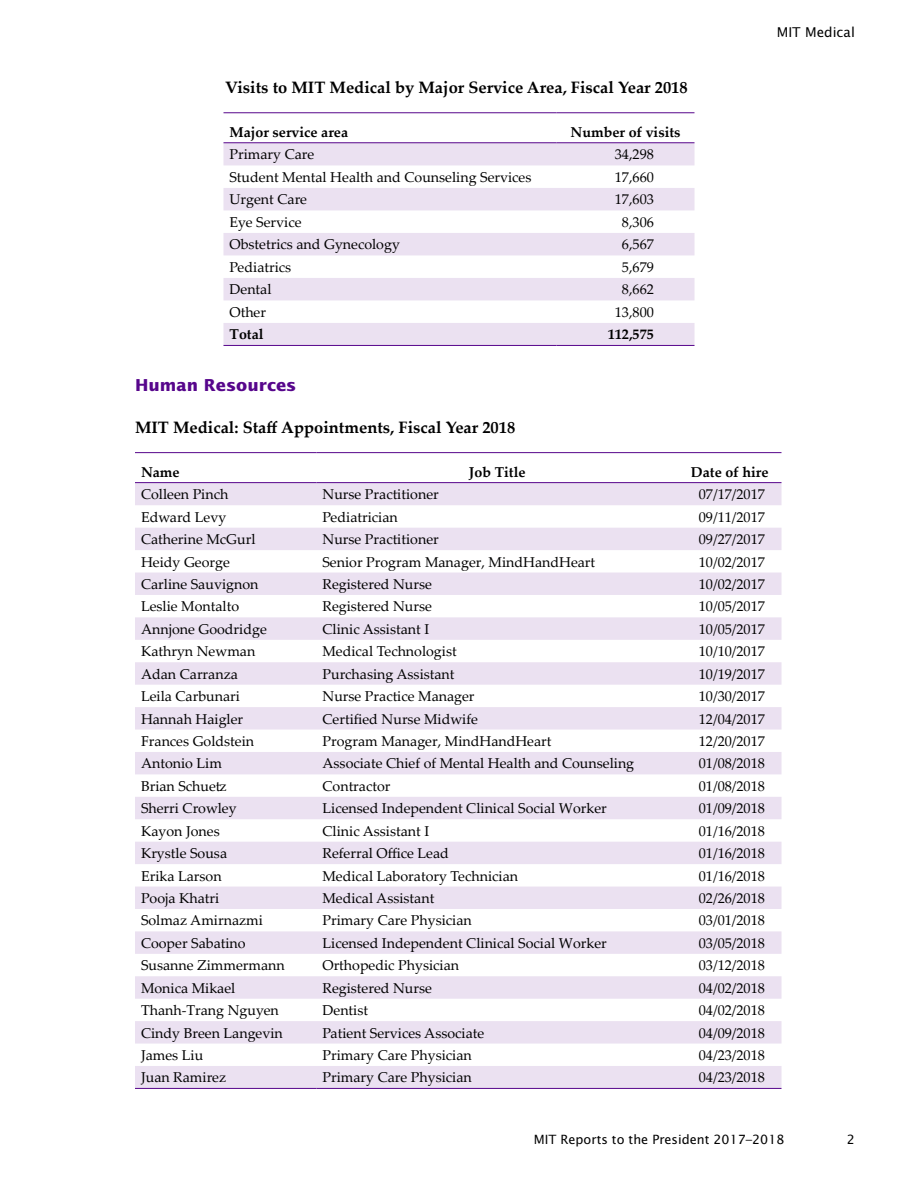
<style>
.page{position:relative;width:918px;height:1188px;background:#fff}
.page>*{position:absolute;margin:0;border:0;box-sizing:border-box;transform-origin:0 0}
.Table_Title{font:700 16.5px "Palatino Linotype";color:#000}
.Heading_2{font:700 16.5px "Lucida Sans Std";color:#57068c}
.Table_Text{font:14.25px "Palatino Linotype";color:#000}
.Table_Text_Right_Ali{font:14.25px "Palatino Linotype";color:#000}
.Table_Column_Head{font:700 14.25px "Palatino Linotype";color:#000}
.Table_Total{font:700 14.25px "Palatino Linotype";color:#000}
.t1{font:13.5px "Lucida Sans Std";color:#000}
.t2{font:12.75px "Lucida Sans Std";color:#000}
</style>
<div class="page">
<svg style="left:224px;top:144px;width:470px;height:201px;fill:#ebe1f1"></svg>
<hr style="left:224px;top:113px;width:332px;height:1px;background:#57068c">
<hr style="left:556px;top:113px;width:138px;height:1px;background:#57068c">
<hr style="left:224px;top:143px;width:332px;height:1px;background:#57068c">
<hr style="left:556px;top:143px;width:138px;height:1px;background:#57068c">
<hr style="left:224px;top:345px;width:332px;height:1px;background:#57068c">
<hr style="left:556px;top:345px;width:138px;height:1px;background:#57068c">
<svg style="left:135px;top:483px;width:647px;height:605px;fill:#ede4f2"></svg>
<hr style="left:135px;top:452px;width:181px;height:1px;background:#57068c">
<hr style="left:316px;top:452px;width:362px;height:1px;background:#57068c">
<hr style="left:678px;top:452px;width:104px;height:1px;background:#57068c">
<hr style="left:135px;top:482px;width:181px;height:1px;background:#57068c">
<hr style="left:316px;top:482px;width:362px;height:1px;background:#57068c">
<hr style="left:678px;top:482px;width:104px;height:1px;background:#57068c">
<hr style="left:135px;top:1088px;width:181px;height:1px;background:#57068c">
<hr style="left:316px;top:1088px;width:362px;height:1px;background:#57068c">
<hr style="left:678px;top:1088px;width:104px;height:1px;background:#57068c">
<p class="t1" style="left:777px;top:25px;width:80px">MIT Medical</p>
<p class="Table_Title" style="left:225px;top:76px;width:464px">Visits to MIT Medical by Major Service Area, Fiscal Year 2018</p>
<p class="Table_Column_Head" style="left:230px;top:122px;width:120px">Major service area</p>
<p class="Table_Column_Head" style="left:570px;top:122px;width:112px">Number of visits</p>
<p class="Table_Text" style="left:230px;top:144px;width:86px">Primary Care</p>
<p class="Table_Text_Right_Ali" style="left:615px;top:144px;width:41px">34,298</p>
<p class="Table_Text" style="left:230px;top:167px;width:304px">Student Mental Health and Counseling Services</p>
<p class="Table_Text_Right_Ali" style="left:615px;top:167px;width:41px">17,660</p>
<p class="Table_Text" style="left:230px;top:189px;width:79px">Urgent Care</p>
<p class="Table_Text_Right_Ali" style="left:615px;top:189px;width:41px">17,603</p>
<p class="Table_Text" style="left:230px;top:212px;width:74px">Eye Service</p>
<p class="Table_Text_Right_Ali" style="left:622px;top:212px;width:34px">8,306</p>
<p class="Table_Text" style="left:230px;top:234px;width:172px">Obstetrics and Gynecology</p>
<p class="Table_Text_Right_Ali" style="left:622px;top:234px;width:34px">6,567</p>
<p class="Table_Text" style="left:230px;top:257px;width:63px">Pediatrics</p>
<p class="Table_Text_Right_Ali" style="left:622px;top:257px;width:34px">5,679</p>
<p class="Table_Text" style="left:230px;top:279px;width:44px">Dental</p>
<p class="Table_Text_Right_Ali" style="left:622px;top:279px;width:34px">8,662</p>
<p class="Table_Text" style="left:230px;top:302px;width:38px">Other</p>
<p class="Table_Text_Right_Ali" style="left:615px;top:302px;width:41px">13,800</p>
<p class="Table_Total" style="left:230px;top:324px;width:36px">Total</p>
<p class="Table_Total" style="left:608px;top:324px;width:48px">112,575</p>
<h2 class="Heading_2" style="left:135px;top:375px;width:163px">Human Resources</h2>
<p class="Table_Title" style="left:135px;top:416px;width:382px">MIT Medical: Staff Appointments, Fiscal Year 2018</p>
<p class="Table_Column_Head" style="left:141px;top:462px;width:40px">Name</p>
<p class="Table_Column_Head" style="left:469px;top:462px;width:58px">Job Title</p>
<p class="Table_Column_Head" style="left:691px;top:462px;width:79px">Date of hire</p>
<p class="Table_Text" style="left:141px;top:484px;width:89px">Colleen Pinch</p>
<p class="Table_Text" style="left:322px;top:484px;width:118px">Nurse Practitioner</p>
<p class="Table_Text_Right_Ali" style="left:699px;top:484px;width:68px">07/17/2017</p>
<p class="Table_Text" style="left:141px;top:507px;width:87px">Edward Levy</p>
<p class="Table_Text" style="left:322px;top:507px;width:77px">Pediatrician</p>
<p class="Table_Text_Right_Ali" style="left:699px;top:507px;width:68px">09/11/2017</p>
<p class="Table_Text" style="left:141px;top:529px;width:116px">Catherine McGurl</p>
<p class="Table_Text" style="left:322px;top:529px;width:118px">Nurse Practitioner</p>
<p class="Table_Text_Right_Ali" style="left:699px;top:529px;width:68px">09/27/2017</p>
<p class="Table_Text" style="left:141px;top:552px;width:90px">Heidy George</p>
<p class="Table_Text" style="left:322px;top:552px;width:274px">Senior Program Manager, MindHandHeart</p>
<p class="Table_Text_Right_Ali" style="left:699px;top:552px;width:68px">10/02/2017</p>
<p class="Table_Text" style="left:141px;top:574px;width:119px">Carline Sauvignon</p>
<p class="Table_Text" style="left:322px;top:574px;width:111px">Registered Nurse</p>
<p class="Table_Text_Right_Ali" style="left:699px;top:574px;width:68px">10/02/2017</p>
<p class="Table_Text" style="left:141px;top:596px;width:100px">Leslie Montalto</p>
<p class="Table_Text" style="left:322px;top:596px;width:111px">Registered Nurse</p>
<p class="Table_Text_Right_Ali" style="left:699px;top:596px;width:68px">10/05/2017</p>
<p class="Table_Text" style="left:141px;top:619px;width:127px">Annjone Goodridge</p>
<p class="Table_Text" style="left:322px;top:619px;width:108px">Clinic Assistant I</p>
<p class="Table_Text_Right_Ali" style="left:699px;top:619px;width:68px">10/05/2017</p>
<p class="Table_Text" style="left:141px;top:641px;width:116px">Kathryn Newman</p>
<p class="Table_Text" style="left:322px;top:641px;width:136px">Medical Technologist</p>
<p class="Table_Text_Right_Ali" style="left:699px;top:641px;width:68px">10/10/2017</p>
<p class="Table_Text" style="left:141px;top:664px;width:98px">Adan Carranza</p>
<p class="Table_Text" style="left:322px;top:664px;width:134px">Purchasing Assistant</p>
<p class="Table_Text_Right_Ali" style="left:699px;top:664px;width:68px">10/19/2017</p>
<p class="Table_Text" style="left:141px;top:686px;width:101px">Leila Carbunari</p>
<p class="Table_Text" style="left:322px;top:686px;width:154px">Nurse Practice Manager</p>
<p class="Table_Text_Right_Ali" style="left:699px;top:686px;width:68px">10/30/2017</p>
<p class="Table_Text" style="left:141px;top:709px;width:104px">Hannah Haigler</p>
<p class="Table_Text" style="left:322px;top:709px;width:157px">Certified Nurse Midwife</p>
<p class="Table_Text_Right_Ali" style="left:699px;top:709px;width:68px">12/04/2017</p>
<p class="Table_Text" style="left:141px;top:731px;width:115px">Frances Goldstein</p>
<p class="Table_Text" style="left:322px;top:731px;width:231px">Program Manager, MindHandHeart</p>
<p class="Table_Text_Right_Ali" style="left:699px;top:731px;width:68px">12/20/2017</p>
<p class="Table_Text" style="left:141px;top:753px;width:83px">Antonio Lim</p>
<p class="Table_Text" style="left:322px;top:753px;width:313px">Associate Chief of Mental Health and Counseling</p>
<p class="Table_Text_Right_Ali" style="left:699px;top:753px;width:68px">01/08/2018</p>
<p class="Table_Text" style="left:141px;top:776px;width:87px">Brian Schuetz</p>
<p class="Table_Text" style="left:322px;top:776px;width:69px">Contractor</p>
<p class="Table_Text_Right_Ali" style="left:699px;top:776px;width:68px">01/08/2018</p>
<p class="Table_Text" style="left:141px;top:798px;width:97px">Sherri Crowley</p>
<p class="Table_Text" style="left:322px;top:798px;width:286px">Licensed Independent Clinical Social Worker</p>
<p class="Table_Text_Right_Ali" style="left:699px;top:798px;width:68px">01/09/2018</p>
<p class="Table_Text" style="left:141px;top:821px;width:80px">Kayon Jones</p>
<p class="Table_Text" style="left:322px;top:821px;width:108px">Clinic Assistant I</p>
<p class="Table_Text_Right_Ali" style="left:699px;top:821px;width:68px">01/16/2018</p>
<p class="Table_Text" style="left:141px;top:843px;width:88px">Krystle Sousa</p>
<p class="Table_Text" style="left:322px;top:843px;width:128px">Referral Office Lead</p>
<p class="Table_Text_Right_Ali" style="left:699px;top:843px;width:68px">01/16/2018</p>
<p class="Table_Text" style="left:141px;top:866px;width:82px">Erika Larson</p>
<p class="Table_Text" style="left:322px;top:866px;width:197px">Medical Laboratory Technician</p>
<p class="Table_Text_Right_Ali" style="left:699px;top:866px;width:68px">01/16/2018</p>
<p class="Table_Text" style="left:141px;top:888px;width:80px">Pooja Khatri</p>
<p class="Table_Text" style="left:322px;top:888px;width:113px">Medical Assistant</p>
<p class="Table_Text_Right_Ali" style="left:699px;top:888px;width:68px">02/26/2018</p>
<p class="Table_Text" style="left:141px;top:910px;width:124px">Solmaz Amirnazmi</p>
<p class="Table_Text" style="left:322px;top:910px;width:151px">Primary Care Physician</p>
<p class="Table_Text_Right_Ali" style="left:699px;top:910px;width:68px">03/01/2018</p>
<p class="Table_Text" style="left:141px;top:933px;width:106px">Cooper Sabatino</p>
<p class="Table_Text" style="left:322px;top:933px;width:286px">Licensed Independent Clinical Social Worker</p>
<p class="Table_Text_Right_Ali" style="left:699px;top:933px;width:68px">03/05/2018</p>
<p class="Table_Text" style="left:141px;top:955px;width:145px">Susanne Zimmermann</p>
<p class="Table_Text" style="left:322px;top:955px;width:138px">Orthopedic Physician</p>
<p class="Table_Text_Right_Ali" style="left:699px;top:955px;width:68px">03/12/2018</p>
<p class="Table_Text" style="left:141px;top:978px;width:96px">Monica Mikael</p>
<p class="Table_Text" style="left:322px;top:978px;width:111px">Registered Nurse</p>
<p class="Table_Text_Right_Ali" style="left:699px;top:978px;width:68px">04/02/2018</p>
<p class="Table_Text" style="left:141px;top:1000px;width:139px">Thanh-Trang Nguyen</p>
<p class="Table_Text" style="left:322px;top:1000px;width:47px">Dentist</p>
<p class="Table_Text_Right_Ali" style="left:699px;top:1000px;width:68px">04/02/2018</p>
<p class="Table_Text" style="left:141px;top:1023px;width:143px">Cindy Breen Langevin</p>
<p class="Table_Text" style="left:322px;top:1023px;width:163px">Patient Services Associate</p>
<p class="Table_Text_Right_Ali" style="left:699px;top:1023px;width:68px">04/09/2018</p>
<p class="Table_Text" style="left:141px;top:1045px;width:64px">James Liu</p>
<p class="Table_Text" style="left:322px;top:1045px;width:151px">Primary Care Physician</p>
<p class="Table_Text_Right_Ali" style="left:699px;top:1045px;width:68px">04/23/2018</p>
<p class="Table_Text" style="left:141px;top:1067px;width:87px">Juan Ramirez</p>
<p class="Table_Text" style="left:322px;top:1067px;width:151px">Primary Care Physician</p>
<p class="Table_Text_Right_Ali" style="left:699px;top:1067px;width:68px">04/23/2018</p>
<p class="t2" style="left:534px;top:1132px;width:252px">MIT Reports to the President 2017–2018</p>
<p class="t2" style="left:847px;top:1132px;width:10px">2</p>
</div>
